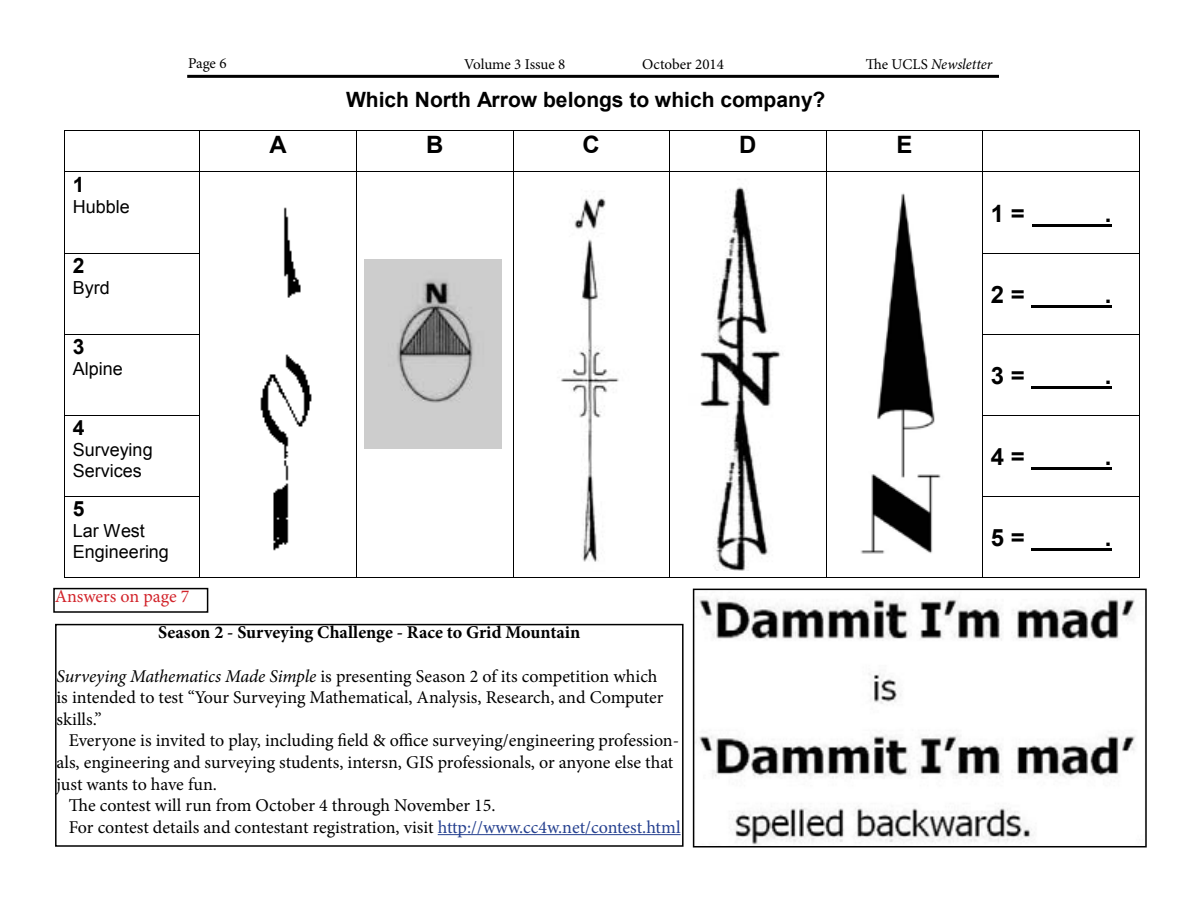
<style>
.page{position:relative;width:1200px;height:900px;background:#fff}
.page>*{position:absolute;margin:0;border:0;box-sizing:border-box;transform-origin:0 0}
.t1{font:700 24px "Arial";color:#000}
.t2{font:700 21px "Arial";color:#000}
.t3{font:18px/21.6px "Minion Pro";letter-spacing:-.005em;color:#000}
.t4{font:18px/20.7px "Arial";color:#000}
.t5{font:700 18px "Minion Pro";color:#000}
.t6{font:18px "Minion Pro";letter-spacing:-.005em;color:#d2232a}
.t7{font:15px "Minion Pro";letter-spacing:-.005em;color:#000}
.t8{font:italic 15px "Minion Pro";letter-spacing:-.005em;color:#000}
.s1{font-style:normal}
.s2{font-style:italic}
.s3{color:#25408f}
</style>
<div class="page">
<hr style="left:65px;top:131px;width:134px;height:1px;background:#000">
<hr style="left:200px;top:131px;width:156px;height:1px;background:#000">
<hr style="left:357px;top:131px;width:156px;height:1px;background:#000">
<hr style="left:513px;top:131px;width:156px;height:1px;background:#000">
<hr style="left:670px;top:131px;width:156px;height:1px;background:#000">
<hr style="left:827px;top:131px;width:155px;height:1px;background:#000">
<hr style="left:983px;top:131px;width:156px;height:1px;background:#000">
<hr style="left:64px;top:131px;width:1px;height:41px;background:#000">
<hr style="left:199px;top:131px;width:1px;height:41px;background:#000">
<hr style="left:356px;top:131px;width:1px;height:41px;background:#000">
<hr style="left:513px;top:131px;width:1px;height:41px;background:#000">
<hr style="left:669px;top:131px;width:1px;height:41px;background:#000">
<hr style="left:826px;top:131px;width:1px;height:41px;background:#000">
<hr style="left:983px;top:131px;width:1px;height:41px;background:#000">
<hr style="left:1139px;top:131px;width:1px;height:41px;background:#000">
<img style="left:260px;top:207px;width:52px;height:344px">
<img style="left:364px;top:260px;width:138px;height:189px">
<img style="left:560px;top:198px;width:59px;height:364px">
<img style="left:700px;top:187px;width:81px;height:384px">
<img style="left:860px;top:193px;width:81px;height:361px">
<hr style="left:1032px;top:225px;width:80px;height:2px;background:#000">
<hr style="left:65px;top:172px;width:134px;height:1px;background:#000">
<hr style="left:200px;top:172px;width:156px;height:1px;background:#000">
<hr style="left:357px;top:172px;width:156px;height:1px;background:#000">
<hr style="left:513px;top:172px;width:156px;height:1px;background:#000">
<hr style="left:670px;top:172px;width:156px;height:1px;background:#000">
<hr style="left:827px;top:172px;width:155px;height:1px;background:#000">
<hr style="left:983px;top:172px;width:156px;height:1px;background:#000">
<hr style="left:64px;top:172px;width:1px;height:81px;background:#000">
<hr style="left:199px;top:172px;width:1px;height:81px;background:#000">
<hr style="left:356px;top:172px;width:1px;height:81px;background:#000">
<hr style="left:513px;top:172px;width:1px;height:81px;background:#000">
<hr style="left:669px;top:172px;width:1px;height:81px;background:#000">
<hr style="left:826px;top:172px;width:1px;height:81px;background:#000">
<hr style="left:983px;top:172px;width:1px;height:81px;background:#000">
<hr style="left:1139px;top:172px;width:1px;height:81px;background:#000">
<hr style="left:1032px;top:306px;width:80px;height:2px;background:#000">
<hr style="left:65px;top:253px;width:134px;height:1px;background:#000">
<hr style="left:983px;top:253px;width:156px;height:1px;background:#000">
<hr style="left:64px;top:253px;width:1px;height:81px;background:#000">
<hr style="left:199px;top:253px;width:1px;height:81px;background:#000">
<hr style="left:356px;top:253px;width:1px;height:81px;background:#000">
<hr style="left:513px;top:253px;width:1px;height:81px;background:#000">
<hr style="left:669px;top:253px;width:1px;height:81px;background:#000">
<hr style="left:826px;top:253px;width:1px;height:81px;background:#000">
<hr style="left:983px;top:253px;width:1px;height:81px;background:#000">
<hr style="left:1139px;top:253px;width:1px;height:81px;background:#000">
<hr style="left:1032px;top:387px;width:80px;height:2px;background:#000">
<hr style="left:65px;top:334px;width:134px;height:1px;background:#000">
<hr style="left:983px;top:334px;width:156px;height:1px;background:#000">
<hr style="left:64px;top:334px;width:1px;height:81px;background:#000">
<hr style="left:199px;top:334px;width:1px;height:81px;background:#000">
<hr style="left:356px;top:334px;width:1px;height:81px;background:#000">
<hr style="left:513px;top:334px;width:1px;height:81px;background:#000">
<hr style="left:669px;top:334px;width:1px;height:81px;background:#000">
<hr style="left:826px;top:334px;width:1px;height:81px;background:#000">
<hr style="left:983px;top:334px;width:1px;height:81px;background:#000">
<hr style="left:1139px;top:334px;width:1px;height:81px;background:#000">
<hr style="left:1032px;top:468px;width:80px;height:2px;background:#000">
<hr style="left:65px;top:415px;width:134px;height:1px;background:#000">
<hr style="left:983px;top:415px;width:156px;height:1px;background:#000">
<hr style="left:64px;top:415px;width:1px;height:81px;background:#000">
<hr style="left:199px;top:415px;width:1px;height:81px;background:#000">
<hr style="left:356px;top:415px;width:1px;height:81px;background:#000">
<hr style="left:513px;top:415px;width:1px;height:81px;background:#000">
<hr style="left:669px;top:415px;width:1px;height:81px;background:#000">
<hr style="left:826px;top:415px;width:1px;height:81px;background:#000">
<hr style="left:983px;top:415px;width:1px;height:81px;background:#000">
<hr style="left:1139px;top:415px;width:1px;height:81px;background:#000">
<hr style="left:1032px;top:549px;width:80px;height:2px;background:#000">
<hr style="left:65px;top:496px;width:134px;height:1px;background:#000">
<hr style="left:983px;top:496px;width:156px;height:1px;background:#000">
<hr style="left:64px;top:496px;width:1px;height:81px;background:#000">
<hr style="left:65px;top:577px;width:134px;height:1px;background:#000">
<hr style="left:199px;top:496px;width:1px;height:81px;background:#000">
<hr style="left:200px;top:577px;width:156px;height:1px;background:#000">
<hr style="left:356px;top:496px;width:1px;height:81px;background:#000">
<hr style="left:357px;top:577px;width:156px;height:1px;background:#000">
<hr style="left:513px;top:496px;width:1px;height:81px;background:#000">
<hr style="left:513px;top:577px;width:156px;height:1px;background:#000">
<hr style="left:669px;top:496px;width:1px;height:81px;background:#000">
<hr style="left:670px;top:577px;width:156px;height:1px;background:#000">
<hr style="left:826px;top:496px;width:1px;height:81px;background:#000">
<hr style="left:827px;top:577px;width:155px;height:1px;background:#000">
<hr style="left:983px;top:496px;width:1px;height:81px;background:#000">
<hr style="left:983px;top:577px;width:156px;height:1px;background:#000">
<hr style="left:1139px;top:496px;width:1px;height:81px;background:#000">
<div style="left:53px;top:588px;width:155px;height:25px;border:2px solid #000"></div>
<hr style="left:187px;top:75px;width:812px;height:3px;background:#000">
<hr style="left:438px;top:834px;width:243px;height:1px;background:#25408f">
<div style="left:55px;top:624px;width:629px;height:223px;border:2px solid #000"></div>
<img style="left:696px;top:598px;width:440px;height:247px">
<div style="left:693px;top:589px;width:454px;height:259px;border:2px solid #000"></div>
<p class="t7" style="left:188px;top:53px;width:40px">Page 6</p>
<p class="t7" style="left:464px;top:54px;width:103px">Volume 3 Issue 8</p>
<p class="t7" style="left:642px;top:54px;width:83px">October 2014</p>
<p class="t8" style="left:866px;top:54px;width:128px"><span class="s1">The UCLS</span> Newsletter</p>
<p class="t2" style="left:346px;top:86px;width:481px">Which North Arrow belongs to which company?</p>
<h1 class="t1" style="left:269px;top:129px;width:19px">A</h1>
<h1 class="t1" style="left:426px;top:129px;width:19px">B</h1>
<h1 class="t1" style="left:583px;top:129px;width:19px">C</h1>
<h1 class="t1" style="left:739px;top:129px;width:19px">D</h1>
<h1 class="t1" style="left:896px;top:129px;width:17px">E</h1>
<p class="t2" style="left:73px;top:170px;width:13px">1</p>
<p class="t4" style="left:73px;top:197px;width:59px">Hubble</p>
<h1 class="t1" style="left:991px;top:198px;width:35px">1 =</h1>
<p class="t2" style="left:73px;top:251px;width:13px">2</p>
<p class="t4" style="left:73px;top:278px;width:38px">Byrd</p>
<h1 class="t1" style="left:991px;top:279px;width:35px">2 =</h1>
<p class="t2" style="left:73px;top:332px;width:13px">3</p>
<p class="t4" style="left:73px;top:359px;width:52px">Alpine</p>
<h1 class="t1" style="left:991px;top:360px;width:35px">3 =</h1>
<p class="t2" style="left:73px;top:413px;width:13px">4</p>
<p class="t4" style="left:73px;top:440px;width:81px">Surveying<br>Services</p>
<h1 class="t1" style="left:991px;top:441px;width:35px">4 =</h1>
<p class="t2" style="left:73px;top:494px;width:13px">5</p>
<p class="t4" style="left:73px;top:521px;width:98px">Lar West<br>Engineering</p>
<h1 class="t1" style="left:991px;top:522px;width:35px">5 =</h1>
<p class="t6" style="left:55px;top:585px;width:136px">Answers on page 7</p>
<p class="t5" style="left:158px;top:620px;width:424px">Season 2 - Surveying Challenge - Race to Grid Mountain</p>
<p class="t3" style="left:57px;top:665px;width:609px"><span class="s2">Surveying Mathematics Made Simple</span> is presenting Season 2 of its competition which is intended to test “Your Surveying Mathematical, Analysis, Research, and Computer skills.”</p>
<p class="t3" style="left:69px;top:730px;width:612px">Everyone is invited to play, including field &amp; office surveying/engineering profession-</p>
<p class="t3" style="left:57px;top:752px;width:618px">als, engineering and surveying students, intersn, GIS professionals, or anyone else that</p>
<p class="t3" style="left:57px;top:773px;width:162px">just wants to have fun.</p>
<p class="t3" style="left:69px;top:795px;width:428px">The contest will run from October 4 through November 15.</p>
<p class="t3" style="left:69px;top:816px;width:613px">For contest details and contestant registration, visit <span class="s3">http://www.cc4w.net/contest.html</span></p>
<h1 class="t1" style="left:1105px;top:198px;width:8px">.</h1>
<h1 class="t1" style="left:1105px;top:279px;width:8px">.</h1>
<h1 class="t1" style="left:1105px;top:360px;width:8px">.</h1>
<h1 class="t1" style="left:1105px;top:441px;width:8px">.</h1>
<h1 class="t1" style="left:1105px;top:522px;width:8px">.</h1>
</div>
